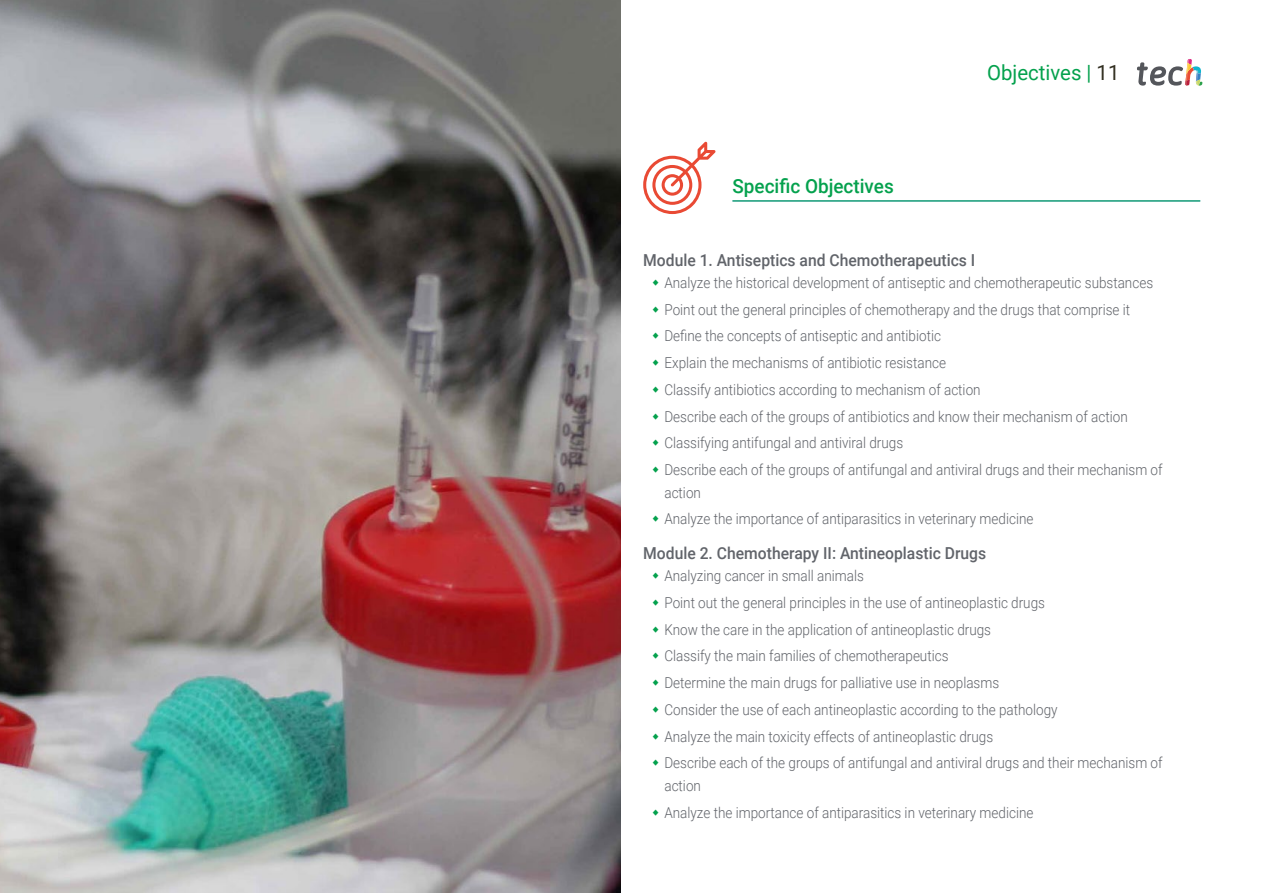
<style>
.page{position:relative;width:1263px;height:893px;background:#fff}
.page>*{position:absolute;margin:0;border:0;box-sizing:border-box;transform-origin:0 0}
.t1{font:21px "Roboto";color:#04a14d}
.t2{font:500 19.5px "Roboto";color:#04a14d}
.t3{font:500 16.5px "Roboto";color:#61646a;scale:.95 1}
.t4{font:300 15px/26.7px "Roboto";color:#61646a;scale:.9 1}
.s1{color:#312e20}
</style>
<div class="page">
<img style="left:0;top:0;width:621px;height:893px">
<svg style="left:1137px;top:59px;width:65px;height:27px"></svg>
<svg style="left:643px;top:142px;width:73px;height:72px"></svg>
<hr style="left:732px;top:201px;width:468px;height:1px;background:#04a14d">
<h2 class="t2" style="left:732px;top:172px;width:163px">Specific Objectives</h2>
<h1 class="t1" style="left:987px;top:57px;width:134px">Objectives | <span class="s1">11</span></h1>
<p class="t3" style="left:643px;top:248px;width:351px">Module 1. Antiseptics and Chemotherapeutics I</p>
<p class="t4" style="left:664px;top:269px;width:555px">Analyze the historical development of antiseptic and chemotherapeutic substances Point out the general principles of chemotherapy and the drugs that comprise it Define the concepts of antiseptic and antibiotic<br>Explain the mechanisms of antibiotic resistance<br>Classify antibiotics according to mechanism of action<br>Describe each of the groups of antibiotics and know their mechanism of action Classifying antifungal and antiviral drugs<br>Describe each of the groups of antifungal and antiviral drugs and their mechanism of</p>
<p class="t4" style="left:664px;top:478px;width:412px">action<br>Analyze the importance of antiparasitics in veterinary medicine</p>
<p class="t3" style="left:643px;top:541px;width:363px">Module 2. Chemotherapy II: Antineoplastic Drugs</p>
<p class="t4" style="left:664px;top:562px;width:555px">Analyzing cancer in small animals<br>Point out the general principles in the use of antineoplastic drugs<br>Know the care in the application of antineoplastic drugs<br>Classify the main families of chemotherapeutics<br>Determine the main drugs for palliative use in neoplasms<br>Consider the use of each antineoplastic according to the pathology<br>Analyze the main toxicity effects of antineoplastic drugs<br>Describe each of the groups of antifungal and antiviral drugs and their mechanism of</p>
<p class="t4" style="left:664px;top:772px;width:412px">action<br>Analyze the importance of antiparasitics in veterinary medicine</p>
</div>
